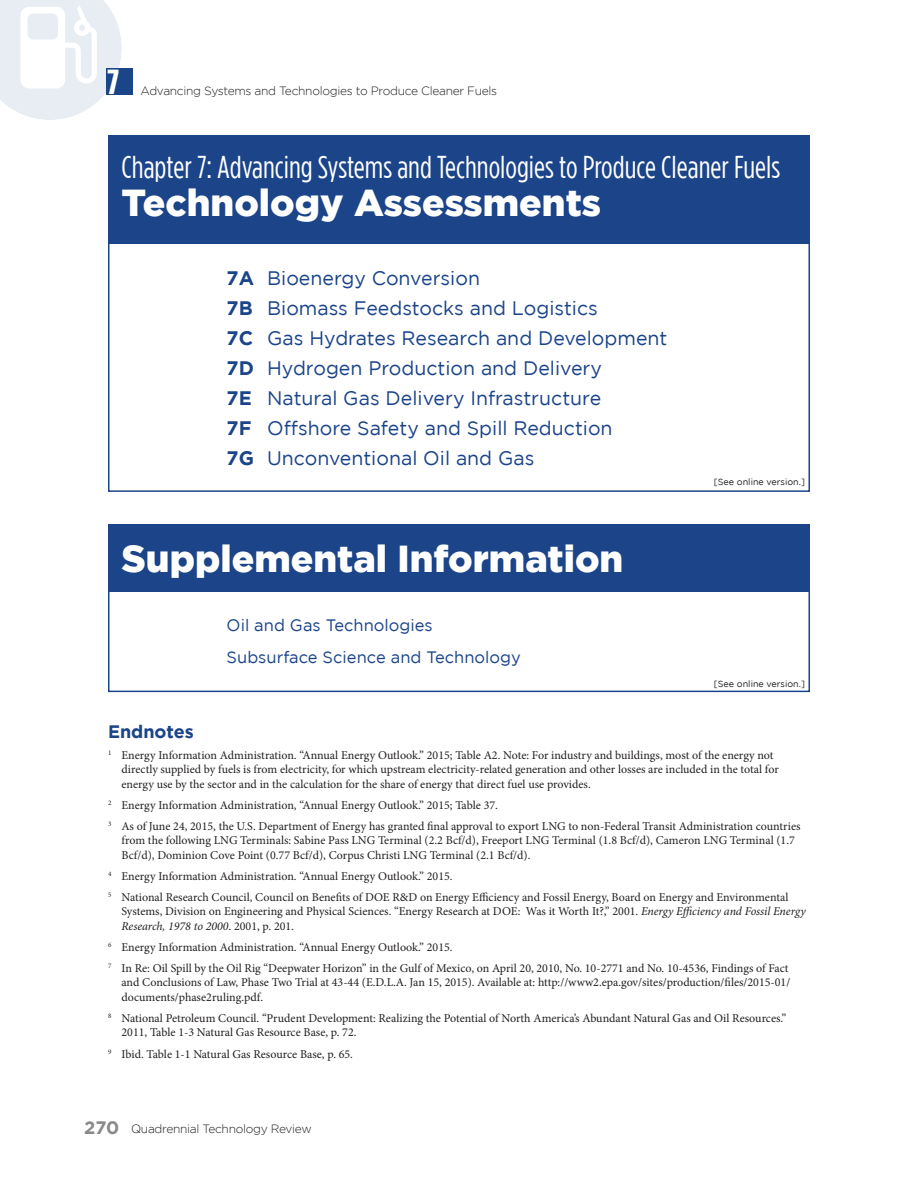
<style>
.page{position:relative;width:918px;height:1188px;background:#fff}
.page>*{position:absolute;margin:0;border:0;box-sizing:border-box;transform-origin:0 0}
.t1{font:900 37.5px "Gotham";color:#fff}
.t2{font:700 34.65px "Gotham Condensed";color:#fff;scale:1.15 1}
.t3{font:31.5px "Gotham Condensed";color:#fff}
.t4{font:19.5px "Gotham";color:#1b4489}
.Header_One{font:700 18px "Gotham";color:#1b4489}
.Header_Two{font:16.5px "Gotham";color:#1b4489}
.Endnotes{font:12px/14.4px "Minion Pro";color:#231f20}
.t5{font:300 12px "Gotham";letter-spacing:-.025em;color:#231f20}
.Credit{font:9px "Gotham";color:#231f20}
.s1{font-weight:700}
.s2{font-style:italic}
.s3{font-weight:700;font-size:18px;color:#8a888a}
</style>
<div class="page">
<svg style="left:0;top:0;width:122px;height:120px"></svg>
<div style="left:106px;top:68px;width:27px;height:27px;background:#1b4489"></div>
<div style="left:109px;top:136px;width:701px;height:108px;background:#1b4489"></div>
<div style="left:108px;top:524px;width:702px;height:168px;border:2px solid #1b4489"></div>
<div style="left:109px;top:524px;width:701px;height:68px;background:#1b4489"></div>
<h2 class="t2" style="left:107px;top:62px;width:12px">7</h2>
<p class="t5" style="left:140px;top:84px;width:358px">Advancing Systems and Technologies to Produce Cleaner Fuels</p>
<p class="t3" style="left:122px;top:150px;width:660px">Chapter 7: Advancing Systems and Technologies to Produce Cleaner Fuels</p>
<p class="t1" style="left:122px;top:181px;width:481px">Technology Assessments</p>
<p class="t4" style="left:227px;top:267px;width:255px"><span class="s1">7A</span> Bioenergy Conversion</p>
<p class="t4" style="left:227px;top:297px;width:373px"><span class="s1">7B</span> Biomass Feedstocks and Logistics</p>
<p class="t4" style="left:227px;top:327px;width:442px"><span class="s1">7C</span> Gas Hydrates Research and Development</p>
<p class="t4" style="left:227px;top:357px;width:377px"><span class="s1">7D</span> Hydrogen Production and Delivery</p>
<p class="t4" style="left:227px;top:387px;width:376px"><span class="s1">7E</span> Natural Gas Delivery Infrastructure</p>
<p class="t4" style="left:227px;top:417px;width:388px"><span class="s1">7F</span> Offshore Safety and Spill Reduction</p>
<p class="t4" style="left:227px;top:447px;width:309px"><span class="s1">7G</span> Unconventional Oil and Gas</p>
<p class="t1" style="left:122px;top:537px;width:503px">Supplemental Information</p>
<p class="Header_Two" style="left:227px;top:616px;width:208px">Oil and Gas Technologies</p>
<p class="Header_Two" style="left:227px;top:648px;width:296px">Subsurface Science and Technology</p>
<p class="Credit" style="left:714px;top:477px;width:93px">[See online version.]</p>
<p class="Credit" style="left:714px;top:679px;width:93px">[See online version.]</p>
<p class="Header_One" style="left:108px;top:721px;width:87px">Endnotes</p>
<p class="Endnotes" style="left:122px;top:748px;width:659px;text-indent:-14px"><sup>1</sup> Energy Information Administration. “Annual Energy Outlook.” 2015; Table A2. Note: For industry and buildings, most of the energy not directly supplied by fuels is from electricity, for which upstream electricity-related generation and other losses are included in the total for energy use by the sector and in the calculation for the share of energy that direct fuel use provides.</p>
<p class="Endnotes" style="left:108px;top:798px;width:391px"><sup>2</sup> Energy Information Administration, “Annual Energy Outlook.” 2015; Table 37.</p>
<p class="Endnotes" style="left:122px;top:819px;width:681px;text-indent:-14px"><sup>3</sup> As of June 24, 2015, the U.S. Department of Energy has granted final approval to export LNG to non-Federal Transit Administration countries from the following LNG Terminals: Sabine Pass LNG Terminal (2.2 Bcf/d), Freeport LNG Terminal (1.8 Bcf/d), Cameron LNG Terminal (1.7<br>Bcf/d), Dominion Cove Point (0.77 Bcf/d), Corpus Christi LNG Terminal (2.1 Bcf/d).</p>
<p class="Endnotes" style="left:108px;top:869px;width:346px"><sup>4</sup> Energy Information Administration. “Annual Energy Outlook.” 2015.</p>
<p class="Endnotes" style="left:122px;top:890px;width:686px;text-indent:-14px"><sup>5</sup> National Research Council, Council on Benefits of DOE R&amp;D on Energy Efficiency and Fossil Energy, Board on Energy and Environmental<br>Systems, Division on Engineering and Physical Sciences. “Energy Research at DOE: Was it Worth It?,” 2001. <span class="s2">Energy Efficiency and Fossil Energy<br>Research, 1978 to 2000</span>. 2001, p. 201.</p>
<p class="Endnotes" style="left:108px;top:940px;width:346px"><sup>6</sup> Energy Information Administration. “Annual Energy Outlook.” 2015.</p>
<p class="Endnotes" style="left:122px;top:961px;width:670px;text-indent:-14px"><sup>7</sup> In Re: Oil Spill by the Oil Rig “Deepwater Horizon” in the Gulf of Mexico, on April 20, 2010, No. 10-2771 and No. 10-4536, Findings of Fact and Conclusions of Law, Phase Two Trial at 43-44 (E.D.L.A. Jan 15, 2015). Available at: http://www2.epa.gov/sites/production/files/2015-01/ documents/phase2ruling.pdf.</p>
<p class="Endnotes" style="left:122px;top:1011px;width:666px;text-indent:-14px"><sup>8</sup> National Petroleum Council. “Prudent Development: Realizing the Potential of North America’s Abundant Natural Gas and Oil Resources.”<br>2011, Table 1-3 Natural Gas Resource Base, p. 72.</p>
<p class="Endnotes" style="left:108px;top:1047px;width:247px"><sup>9</sup> Ibid. Table 1-1 Natural Gas Resource Base, p. 65.</p>
<p class="t5" style="left:84px;top:1122px;width:229px"><span class="s3">270</span> Quadrennial Technology Review</p>
</div>
